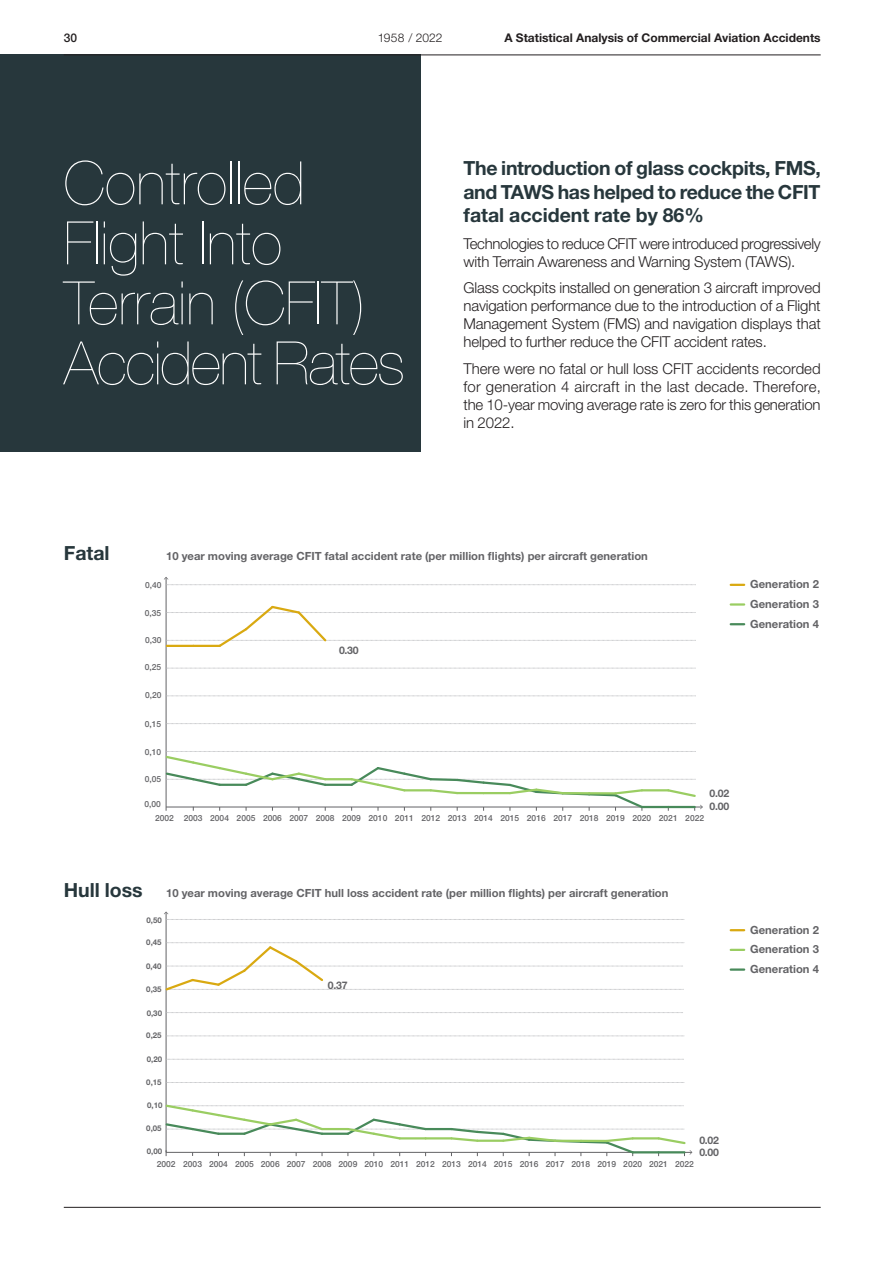
<style>
.page{position:relative;width:893px;height:1263px;background:#fff}
.page>*{position:absolute;margin:0;border:0;box-sizing:border-box;transform-origin:0 0}
.t1{font:200 60px/60px "Helvetica Neue LT Std";color:#fff}
.t2{font:700 19.5px/23.4px "Helvetica Neue LT Std";color:#27373c;text-align:justify}
.t3{font:300 15px/18px "Helvetica Neue LT Std";letter-spacing:-.01em;color:#231f20;text-align:justify}
.t4{font:700 12px "Helvetica Neue LT Std";color:#231f20}
.t5{font:300 12px "Helvetica Neue LT Std";letter-spacing:.01em;color:#231f20}
.t6{font:500 12px "Helvetica Neue LT Std";color:#231f20}
.t7{font:700 11.25px/19.6px "Helvetica Neue LT Std";color:#636366;text-align:justify}
.t8{font:700 10.5px "Helvetica Neue LT Std";letter-spacing:-.025em;color:#636366}
.t9{font:500 8.4px "Helvetica Neue LT Std";color:#636366}
.t10{font:700 7.8px "Helvetica Neue LT Std";color:#636366}
</style>
<div class="page">
<div style="left:0;top:55px;width:421px;height:397px;background:#27373c"></div>
<hr style="left:166px;top:577px;width:1px;height:234px;background:#636366">
<svg style="left:166px;top:723px;width:529px;height:1px"></svg>
<svg style="left:166px;top:696px;width:530px;height:1px"></svg>
<svg style="left:166px;top:668px;width:529px;height:1px"></svg>
<svg style="left:164px;top:577px;width:532px;height:8px"></svg>
<svg style="left:165px;top:751px;width:538px;height:60px"></svg>
<svg style="left:166px;top:604px;width:530px;height:45px"></svg>
<svg style="left:731px;top:584px;width:13px;height:2px"></svg>
<svg style="left:731px;top:603px;width:13px;height:3px"></svg>
<svg style="left:731px;top:623px;width:13px;height:2px"></svg>
<hr style="left:166px;top:912px;width:1px;height:240px;background:#636366">
<svg style="left:166px;top:1082px;width:518px;height:1px"></svg>
<svg style="left:166px;top:1059px;width:517px;height:1px"></svg>
<svg style="left:166px;top:1036px;width:518px;height:1px"></svg>
<svg style="left:166px;top:1012px;width:517px;height:1px"></svg>
<svg style="left:164px;top:911px;width:520px;height:9px"></svg>
<svg style="left:165px;top:1103px;width:527px;height:53px"></svg>
<svg style="left:165px;top:942px;width:519px;height:50px"></svg>
<svg style="left:731px;top:929px;width:13px;height:2px"></svg>
<svg style="left:731px;top:949px;width:13px;height:2px"></svg>
<svg style="left:731px;top:968px;width:13px;height:3px"></svg>
<hr style="left:64px;top:55px;width:757px;height:1px;background:#231f20">
<hr style="left:64px;top:1207px;width:757px;height:1px;background:#231f20">
<p class="t6" style="left:64px;top:31px;width:15px">30</p>
<p class="t5" style="left:378px;top:31px;width:66px">1958 / 2022</p>
<p class="t4" style="left:504px;top:31px;width:318px">A Statistical Analysis of Commercial Aviation Accidents</p>
<h1 class="t1" style="left:64px;top:153px;width:343px">Controlled<br>Flight Into<br>Terrain (CFIT)<br>Accident Rates</h1>
<h2 class="t2" style="left:463px;top:156px;width:359px">The introduction of glass cockpits, FMS, and TAWS has helped to reduce the CFIT fatal accident rate by 86%</h2>
<p class="t3" style="left:463px;top:234px;width:359px">Technologies to reduce CFIT were introduced progressively with Terrain Awareness and Warning System (TAWS).</p>
<p class="t3" style="left:463px;top:279px;width:359px">Glass cockpits installed on generation 3 aircraft improved navigation performance due to the introduction of a Flight Management System (FMS) and navigation displays that helped to further reduce the CFIT accident rates.</p>
<p class="t3" style="left:463px;top:359px;width:359px">There were no fatal or hull loss CFIT accidents recorded for generation 4 aircraft in the last decade. Therefore, the 10-year moving average rate is zero for this generation in 2022.</p>
<h2 class="t2" style="left:64px;top:541px;width:47px">Fatal</h2>
<p class="t7" style="left:166px;top:546px;width:483px">10 year moving average CFIT fatal accident rate (per million flights) per aircraft generation</p>
<p class="t9" style="left:145px;top:580px;width:18px">0,40</p>
<p class="t9" style="left:145px;top:608px;width:18px">0,35</p>
<p class="t9" style="left:145px;top:634px;width:18px">0,30</p>
<p class="t9" style="left:145px;top:662px;width:18px">0,25</p>
<p class="t9" style="left:145px;top:690px;width:18px">0,20</p>
<p class="t9" style="left:145px;top:719px;width:18px">0,15</p>
<p class="t9" style="left:145px;top:747px;width:18px">0,10</p>
<p class="t9" style="left:145px;top:774px;width:18px">0,05</p>
<p class="t9" style="left:145px;top:799px;width:18px">0,00</p>
<p class="t8" style="left:339px;top:644px;width:21px">0.30</p>
<p class="t8" style="left:710px;top:787px;width:21px">0.02</p>
<p class="t8" style="left:710px;top:800px;width:21px">0.00</p>
<p class="t9" style="left:155px;top:813px;width:550px">2002 2003 2004 2005 2006 2007 2008 2009 2010 2011 2012 2013 2014 2015 2016 2017 2018 2019 2020 2021 2022</p>
<p class="t7" style="left:750px;top:574px;width:70px">Generation 2<br>Generation 3<br>Generation 4</p>
<h2 class="t2" style="left:64px;top:878px;width:80px">Hull loss</h2>
<p class="t7" style="left:166px;top:883px;width:504px">10 year moving average CFIT hull loss accident rate (per million flights) per aircraft generation</p>
<p class="t10" style="left:147px;top:915px;width:17px">0,50</p>
<p class="t10" style="left:146px;top:938px;width:17px">0,45</p>
<p class="t10" style="left:146px;top:961px;width:17px">0,40</p>
<p class="t10" style="left:146px;top:984px;width:17px">0,35</p>
<p class="t10" style="left:147px;top:1008px;width:17px">0,30</p>
<p class="t10" style="left:146px;top:1031px;width:17px">0,25</p>
<p class="t10" style="left:147px;top:1054px;width:17px">0,20</p>
<p class="t10" style="left:146px;top:1077px;width:17px">0,15</p>
<p class="t10" style="left:147px;top:1100px;width:17px">0,10</p>
<p class="t10" style="left:146px;top:1123px;width:17px">0,05</p>
<p class="t10" style="left:147px;top:1146px;width:17px">0,00</p>
<p class="t8" style="left:328px;top:978px;width:21px">0.37</p>
<p class="t8" style="left:699px;top:1134px;width:21px">0.02</p>
<p class="t8" style="left:699px;top:1146px;width:21px">0.00</p>
<p class="t9" style="left:157px;top:1158px;width:539px">2002 2003 2004 2005 2006 2007 2008 2009 2010 2011 2012 2013 2014 2015 2016 2017 2018 2019 2020 2021 2022</p>
<p class="t7" style="left:750px;top:919px;width:70px">Generation 2<br>Generation 3<br>Generation 4</p>
</div>
